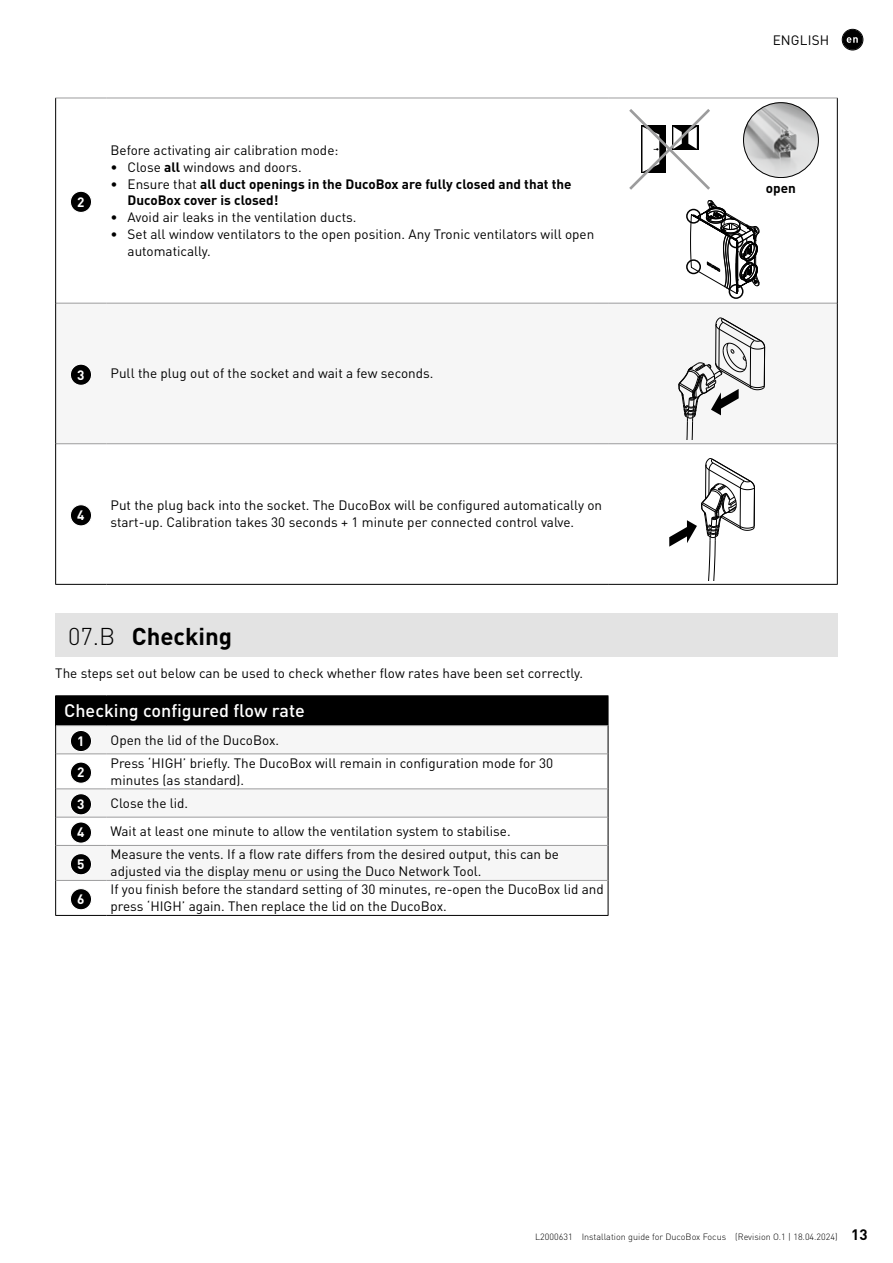
<style>
.page{position:relative;width:893px;height:1263px;background:#fff}
.page>*{position:absolute;margin:0;border:0;box-sizing:border-box;transform-origin:0 0}
.t1{font:700 24px "DINOT";color:#000}
.t2{font:500 18px "DINOT";color:#fff}
.t3{font:700 15px "DINOT";color:#000}
.t4{font:13.5px/16.8px "DINOT";color:#000}
.t5{font:700 13.5px/16.8px "DINOT";color:#000}
.t6{font:700 13.5px "DINOT";color:#fff}
.t7{font:300 9px "DINOT";color:#000}
.s1{font-weight:700}
.s2{font-weight:400}
.s3{font-weight:300}
</style>
<div class="page">
<div style="left:842px;top:30px;width:21px;height:20px;background:#000;border-radius:50%"></div>
<svg style="left:847px;top:37px;width:11px;height:6px"></svg>
<div style="left:842px;top:29px;width:21px;height:21px;border:1px solid #000;border-radius:50%"></div>
<div style="left:55px;top:613px;width:783px;height:44px;background:#e3e3e3"></div>
<svg style="left:56px;top:99px;width:781px;height:485px"></svg>
<div style="left:56px;top:304px;width:781px;height:139px;background:#f6f6f6"></div>
<hr style="left:55px;top:98px;width:51px;height:1px;background:#9c9c9d">
<hr style="left:106px;top:98px;width:502px;height:1px;background:#9c9c9d">
<hr style="left:608px;top:98px;width:230px;height:1px;background:#9c9c9d">
<hr style="left:56px;top:303px;width:50px;height:1px;background:#9c9c9d">
<hr style="left:106px;top:303px;width:502px;height:1px;background:#9c9c9d">
<hr style="left:608px;top:303px;width:229px;height:1px;background:#9c9c9d">
<hr style="left:56px;top:443px;width:50px;height:1px;background:#9c9c9d">
<hr style="left:106px;top:443px;width:502px;height:1px;background:#9c9c9d">
<hr style="left:608px;top:443px;width:229px;height:1px;background:#9c9c9d">
<hr style="left:55px;top:98px;width:1px;height:205px;background:#000">
<hr style="left:837px;top:98px;width:1px;height:205px;background:#000">
<hr style="left:55px;top:303px;width:1px;height:141px;background:#000">
<hr style="left:837px;top:303px;width:1px;height:141px;background:#000">
<hr style="left:55px;top:444px;width:1px;height:140px;background:#000">
<hr style="left:837px;top:444px;width:1px;height:140px;background:#000">
<hr style="left:55px;top:584px;width:51px;height:1px;background:#000">
<hr style="left:106px;top:584px;width:502px;height:1px;background:#000">
<hr style="left:608px;top:584px;width:230px;height:1px;background:#000">
<div style="left:70px;top:191px;width:22px;height:21px;background:#000;border-radius:50%"></div>
<div style="left:70px;top:191px;width:22px;height:22px;border:1px solid #fff;border-radius:50%"></div>
<div style="left:743px;top:102px;width:76px;height:76px;background:#fff"></div>
<img style="left:743px;top:102px;width:76px;height:76px;border-radius:38px">
<div style="left:743px;top:102px;width:76px;height:76px;border:1px solid #000;border-radius:50%"></div>
<svg style="left:627px;top:106px;width:86px;height:86px"></svg>
<div style="left:686px;top:200px;width:73px;height:99px;background:#fff"></div>
<svg style="left:690px;top:200px;width:69px;height:94px"></svg>
<div style="left:686px;top:209px;width:15px;height:15px;border:2px solid #000;border-radius:50%"></div>
<div style="left:729px;top:233px;width:14px;height:15px;border:2px solid #000;border-radius:50%"></div>
<div style="left:686px;top:259px;width:15px;height:15px;border:2px solid #000;border-radius:50%"></div>
<div style="left:729px;top:284px;width:14px;height:15px;border:2px solid #000;border-radius:50%"></div>
<div style="left:70px;top:364px;width:22px;height:21px;background:#000;border-radius:50%"></div>
<div style="left:70px;top:364px;width:22px;height:22px;border:1px solid #fff;border-radius:50%"></div>
<div style="left:673px;top:307px;width:100px;height:132px;background:#f6f6f6"></div>
<svg style="left:678px;top:317px;width:87px;height:122px"></svg>
<div style="left:70px;top:505px;width:22px;height:21px;background:#000;border-radius:50%"></div>
<div style="left:70px;top:504px;width:22px;height:22px;border:1px solid #fff;border-radius:50%"></div>
<div style="left:668px;top:448px;width:109px;height:132px;background:#fff"></div>
<svg style="left:669px;top:458px;width:86px;height:122px"></svg>
<div style="left:56px;top:696px;width:552px;height:30px;background:#000"></div>
<svg style="left:56px;top:726px;width:552px;height:28px;fill:#f6f6f6"></svg>
<svg style="left:56px;top:755px;width:552px;height:160px"></svg>
<hr style="left:55px;top:695px;width:51px;height:1px;background:#000">
<hr style="left:55px;top:696px;width:1px;height:30px;background:#000">
<hr style="left:106px;top:695px;width:502px;height:1px;background:#000">
<hr style="left:608px;top:696px;width:1px;height:30px;background:#000">
<svg style="left:55px;top:726px;width:1px;height:28px"></svg>
<svg style="left:608px;top:726px;width:1px;height:28px"></svg>
<hr style="left:55px;top:754px;width:1px;height:35px;background:#000">
<hr style="left:608px;top:754px;width:1px;height:35px;background:#000">
<svg style="left:55px;top:789px;width:1px;height:56px"></svg>
<svg style="left:608px;top:789px;width:1px;height:56px"></svg>
<hr style="left:55px;top:845px;width:1px;height:35px;background:#000">
<hr style="left:608px;top:845px;width:1px;height:35px;background:#000">
<hr style="left:55px;top:880px;width:1px;height:35px;background:#000">
<hr style="left:608px;top:880px;width:1px;height:35px;background:#000">
<hr style="left:55px;top:915px;width:51px;height:1px;background:#000">
<hr style="left:106px;top:915px;width:502px;height:1px;background:#000">
<hr style="left:56px;top:725px;width:50px;height:1px;background:#9c9c9d">
<hr style="left:106px;top:725px;width:502px;height:1px;background:#9c9c9d">
<hr style="left:56px;top:754px;width:50px;height:1px;background:#9c9c9d">
<hr style="left:106px;top:754px;width:502px;height:1px;background:#9c9c9d">
<hr style="left:56px;top:789px;width:50px;height:1px;background:#9c9c9d">
<hr style="left:106px;top:789px;width:502px;height:1px;background:#9c9c9d">
<hr style="left:56px;top:817px;width:50px;height:1px;background:#9c9c9d">
<hr style="left:106px;top:817px;width:502px;height:1px;background:#9c9c9d">
<hr style="left:56px;top:845px;width:50px;height:1px;background:#9c9c9d">
<hr style="left:106px;top:845px;width:502px;height:1px;background:#9c9c9d">
<hr style="left:56px;top:880px;width:50px;height:1px;background:#9c9c9d">
<hr style="left:106px;top:880px;width:502px;height:1px;background:#9c9c9d">
<div style="left:70px;top:730px;width:22px;height:22px;background:#000;border-radius:50%"></div>
<div style="left:70px;top:730px;width:22px;height:22px;border:1px solid #fff;border-radius:50%"></div>
<div style="left:70px;top:762px;width:22px;height:21px;background:#000;border-radius:50%"></div>
<div style="left:70px;top:761px;width:22px;height:23px;border:1px solid #fff;border-radius:50%"></div>
<div style="left:70px;top:794px;width:22px;height:21px;background:#000;border-radius:50%"></div>
<div style="left:70px;top:793px;width:22px;height:22px;border:1px solid #fff;border-radius:50%"></div>
<div style="left:70px;top:822px;width:22px;height:21px;background:#000;border-radius:50%"></div>
<div style="left:70px;top:821px;width:22px;height:23px;border:1px solid #fff;border-radius:50%"></div>
<div style="left:70px;top:853px;width:22px;height:22px;background:#000;border-radius:50%"></div>
<div style="left:70px;top:853px;width:22px;height:22px;border:1px solid #fff;border-radius:50%"></div>
<div style="left:70px;top:888px;width:22px;height:22px;background:#000;border-radius:50%"></div>
<div style="left:70px;top:888px;width:22px;height:22px;border:1px solid #fff;border-radius:50%"></div>
<p class="t6" style="left:77px;top:193px;width:9px">2</p>
<p class="t4" style="left:111px;top:141px;width:229px">Before activating air calibration mode:</p>
<p class="t4" style="left:111px;top:158px;width:190px">• Close <span class="s1">all</span> windows and doors.</p>
<p class="t5" style="left:128px;top:175px;width:446px;text-indent:-17px"><span class="s2">• Ensure that</span> all duct openings in the DucoBox are fully closed and that the<br>DucoBox cover is closed!</p>
<p class="t4" style="left:111px;top:208px;width:245px">• Avoid air leaks in the ventilation ducts.</p>
<p class="t4" style="left:128px;top:225px;width:468px;text-indent:-17px">• Set all window ventilators to the open position. Any Tronic ventilators will open automatically.</p>
<p class="t6" style="left:77px;top:365px;width:9px">3</p>
<p class="t4" style="left:111px;top:364px;width:322px">Pull the plug out of the socket and wait a few seconds.</p>
<p class="t6" style="left:77px;top:506px;width:9px">4</p>
<p class="t4" style="left:111px;top:497px;width:493px">Put the plug back into the socket. The DucoBox will be configured automatically on start-up. Calibration takes 30 seconds + 1 minute per connected control valve.</p>
<h1 class="t1" style="left:68px;top:619px;width:166px"><span class="s3">07.B</span> Checking</h1>
<p class="t4" style="left:55px;top:664px;width:527px">The steps set out below can be used to check whether flow rates have been set correctly.</p>
<h2 class="t2" style="left:64px;top:698px;width:242px">Checking configured flow rate</h2>
<p class="t6" style="left:77px;top:732px;width:9px">1</p>
<p class="t4" style="left:111px;top:731px;width:168px">Open the lid of the DucoBox.</p>
<p class="t6" style="left:77px;top:763px;width:9px">2</p>
<p class="t4" style="left:111px;top:754px;width:444px">Press ‘HIGH’ briefly. The DucoBox will remain in configuration mode for 30 minutes (as standard).</p>
<p class="t6" style="left:77px;top:795px;width:9px">3</p>
<p class="t4" style="left:111px;top:794px;width:77px">Close the lid.</p>
<p class="t6" style="left:77px;top:823px;width:9px">4</p>
<p class="t4" style="left:111px;top:822px;width:399px">Wait at least one minute to allow the ventilation system to stabilise.</p>
<p class="t6" style="left:77px;top:855px;width:9px">5</p>
<p class="t4" style="left:111px;top:845px;width:450px">Measure the vents. If a flow rate differs from the desired output, this can be adjusted via the display menu or using the Duco Network Tool.</p>
<p class="t6" style="left:77px;top:890px;width:9px">6</p>
<p class="t4" style="left:111px;top:880px;width:495px">If you finish before the standard setting of 30 minutes, re-open the DucoBox lid and press ‘HIGH’ again. Then replace the lid on the DucoBox.</p>
<p class="t4" style="left:773px;top:31px;width:58px">ENGLISH</p>
<p class="t5" style="left:766px;top:179px;width:32px">open</p>
<p class="t7" style="left:535px;top:1230px;width:304px">L2000631 Installation guide for DucoBox Focus (Revision O.1 | 18.04.2024)</p>
<p class="t3" style="left:851px;top:1224px;width:18px">13</p>
</div>
